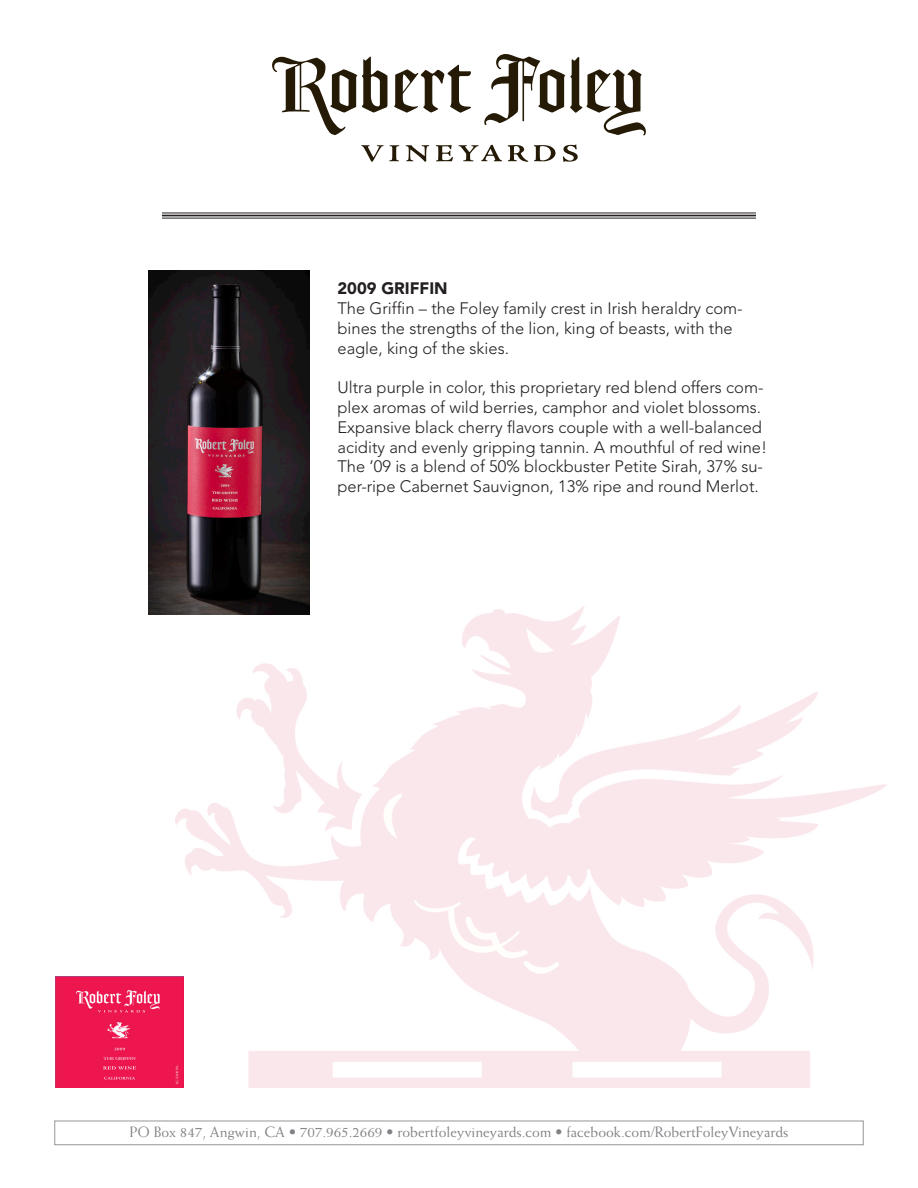
<style>
.page{position:relative;width:918px;height:1188px;background:#fff}
.page>*{position:absolute;margin:0;border:0;box-sizing:border-box;transform-origin:0 0}
.t1{font:300 16.5px/19.8px "Avenir";color:#231f20}
.t2{font:900 16.5px "Avenir";color:#231f20}
.t3{font:15px "Weiss";color:#808285}
</style>
<div class="page">
<img style="left:175px;top:605px;width:711px;height:482px">
<svg style="left:272px;top:57px;width:115px;height:78px"></svg>
<svg style="left:394px;top:65px;width:77px;height:48px"></svg>
<svg style="left:361px;top:145px;width:38px;height:17px"></svg>
<svg style="left:406px;top:145px;width:23px;height:17px"></svg>
<svg style="left:436px;top:145px;width:17px;height:16px"></svg>
<svg style="left:459px;top:145px;width:43px;height:16px"></svg>
<svg style="left:508px;top:145px;width:20px;height:17px"></svg>
<svg style="left:534px;top:145px;width:22px;height:16px"></svg>
<svg style="left:563px;top:145px;width:15px;height:17px"></svg>
<svg style="left:484px;top:54px;width:162px;height:81px"></svg>
<img style="left:55px;top:977px;width:128px;height:111px">
<img style="left:148px;top:270px;width:162px;height:345px">
<hr style="left:162px;top:213px;width:594px;height:1px;background:#231f20">
<hr style="left:162px;top:215px;width:594px;height:1px;background:#231f20">
<hr style="left:162px;top:218px;width:594px;height:1px;background:#231f20">
<div style="left:54px;top:1121px;width:810px;height:24px;border:1px solid #939598"></div>
<p class="t2" style="left:338px;top:278px;width:112px">2009 GRIFFIN</p>
<p class="t1" style="left:338px;top:298px;width:407px">The Griffin – the Foley family crest in Irish heraldry com&shy;bines the strengths of the lion, king of beasts, with the eagle, king of the skies.</p>
<p class="t1" style="left:338px;top:378px;width:431px">Ultra purple in color, this proprietary red blend offers com&shy;plex aromas of wild berries, camphor and violet blossoms.<br>Expansive black cherry flavors couple with a well-balanced acidity and evenly gripping tannin. A mouthful of red wine!<br>The ’09 is a blend of 50% blockbuster Petite Sirah, 37% su&shy;per-ripe Cabernet Sauvignon, 13% ripe and round Merlot.</p>
<p class="t3" style="left:129px;top:1124px;width:661px">PO Box 847, Angwin, CA • 707.965.2669 • robertfoleyvineyards.com • facebook.com/RobertFoleyVineyards</p>
</div>
